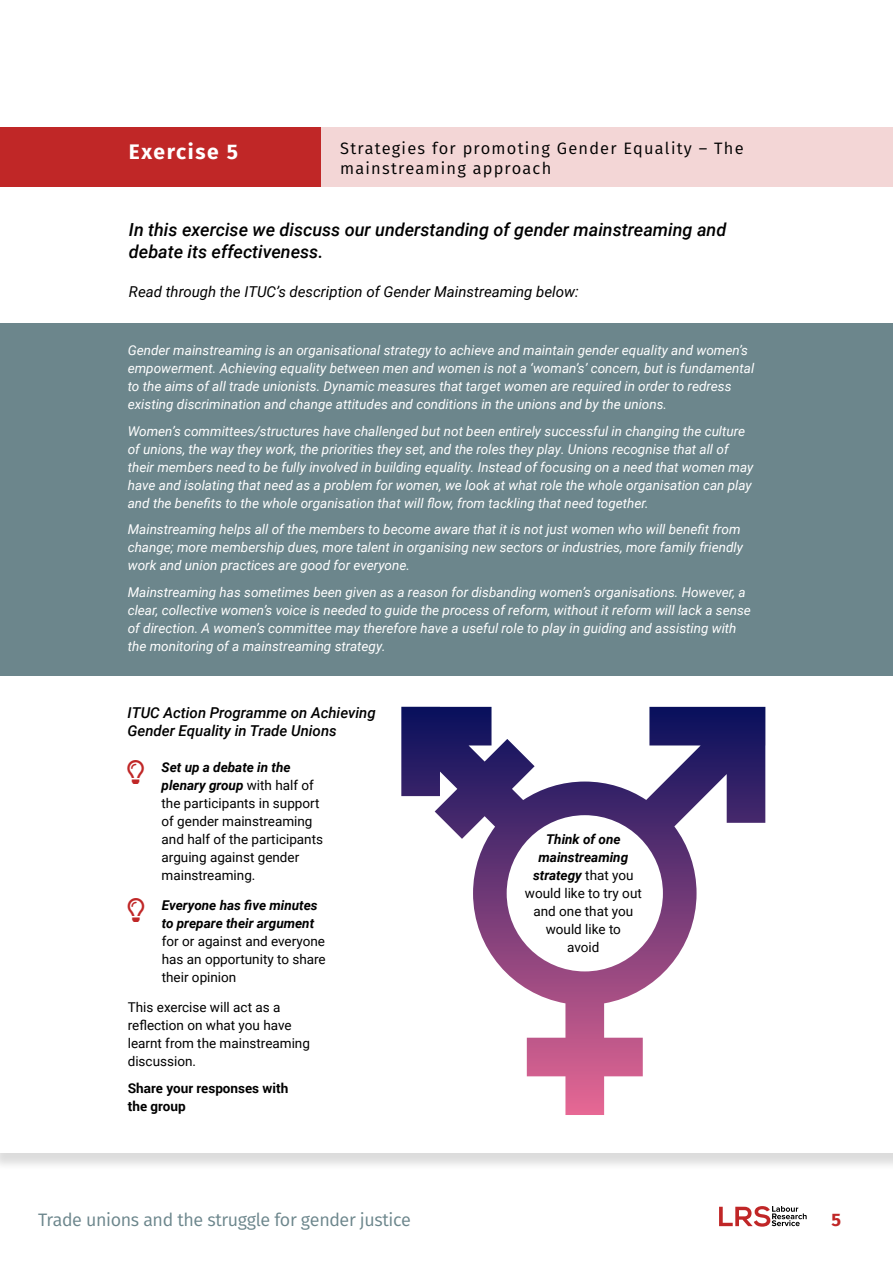
<style>
.page{position:relative;width:893px;height:1263px;background:#fff}
.page>*{position:absolute;margin:0;border:0;box-sizing:border-box;transform-origin:0 0}
.t1{font:700 21px "Fira Sans";letter-spacing:.075em;color:#fff}
.t2{font:italic 500 18px/21.6px "Roboto";color:#000}
.t3{font:18px "Fira Sans";letter-spacing:-.02em;color:#6c868c}
.t4{font:700 18px "Fira Sans";color:#c02727}
.t5{font:16.5px/19.8px "Fira Sans";letter-spacing:.075em;color:#000}
.t6{font:italic 15px "Roboto";color:#000}
.t7{font:italic 500 15px/18px "Roboto";color:#000}
.t8{font:italic 13.5px/18px "Roboto";color:#fff}
.t9{font:13.5px/18px "Roboto";color:#000}
.t10{font:italic 700 13.5px/18px "Roboto";color:#000;text-align:right}
.t11{font:700 13.5px/18px "Roboto";color:#000}
.s1{color:#c02727}
.s2{font-weight:700;font-style:italic}
</style>
<div class="page">
<svg style="left:719px;top:1206px;width:88px;height:21px"></svg>
<div style="left:320px;top:128px;width:573px;height:59px;background:#f3d6d6"></div>
<div style="left:0;top:128px;width:320px;height:59px;background:#c02727"></div>
<div style="left:0;top:323px;width:893px;height:353px;background:#6c868c"></div>
<svg style="left:401px;top:707px;width:364px;height:408px"></svg>
<h1 class="t1" style="left:129px;top:134px;width:111px">Exercise 5</h1>
<p class="t5" style="left:340px;top:138px;width:405px">Strategies for promoting Gender Equality – The mainstreaming approach</p>
<h2 class="t2" style="left:129px;top:218px;width:599px">In this exercise we discuss our understanding of gender mainstreaming and debate its effectiveness.</h2>
<p class="t6" style="left:129px;top:281px;width:451px">Read through the ITUC’s description of Gender Mainstreaming below:</p>
<p class="t8" style="left:128px;top:341px;width:628px">Gender mainstreaming is an organisational strategy to achieve and maintain gender equality and women’s empowerment. Achieving equality between men and women is not a ‘woman’s’ concern, but is fundamental to the aims of all trade unionists. Dynamic measures that target women are required in order to redress existing discrimination and change attitudes and conditions in the unions and by the unions.</p>
<p class="t8" style="left:128px;top:421px;width:627px">Women’s committees/structures have challenged but not been entirely successful in changing the culture of unions, the way they work, the priorities they set, and the roles they play. Unions recognise that all of their members need to be fully involved in building equality. Instead of focusing on a need that women may have and isolating that need as a problem for women, we look at what role the whole organisation can play and the benefits to the whole organisation that will flow, from tackling that need together.</p>
<p class="t8" style="left:128px;top:520px;width:617px">Mainstreaming helps all of the members to become aware that it is not just women who will benefit from change; more membership dues, more talent in organising new sectors or industries, more family friendly work and union practices are good for everyone.</p>
<p class="t8" style="left:128px;top:582px;width:625px">Mainstreaming has sometimes been given as a reason for disbanding women’s organisations. However, a clear, collective women’s voice is needed to guide the process of reform, without it reform will lack a sense of direction. A women’s committee may therefore have a useful role to play in guiding and assisting with the monitoring of a mainstreaming strategy.</p>
<p class="t7" style="left:128px;top:703px;width:250px">ITUC Action Programme on Achieving<br>Gender Equality in Trade Unions</p>
<p class="t9" style="left:162px;top:757px;width:163px;text-indent:-34px"><span class="s1">★</span> <span class="s2">Set up a debate in the plenary group</span> with half of the participants in support of gender mainstreaming and half of the participants arguing against gender mainstreaming.</p>
<p class="t10" style="left:128px;top:896px;width:191px"><span class="s1">★</span> Everyone has five minutes to prepare their argument</p>
<p class="t9" style="left:162px;top:932px;width:166px;text-align:justify">for or against and everyone has an opportunity to share their opinion</p>
<p class="t9" style="left:128px;top:998px;width:184px">This exercise will act as a reflection on what you have learnt from the mainstreaming discussion.</p>
<p class="t11" style="left:128px;top:1078px;width:162px">Share your responses with the group</p>
<p class="t9" style="left:525px;top:830px;width:118px;text-align:center"><span class="s2">Think of one mainstreaming strategy</span> that you would like to try out and one that you would like to<br>avoid</p>
<h2 class="t3" style="left:38px;top:1206px;width:374px">Trade unions and the struggle for gender justice</h2>
<h2 class="t4" style="left:831px;top:1205px;width:11px">5</h2>
</div>
